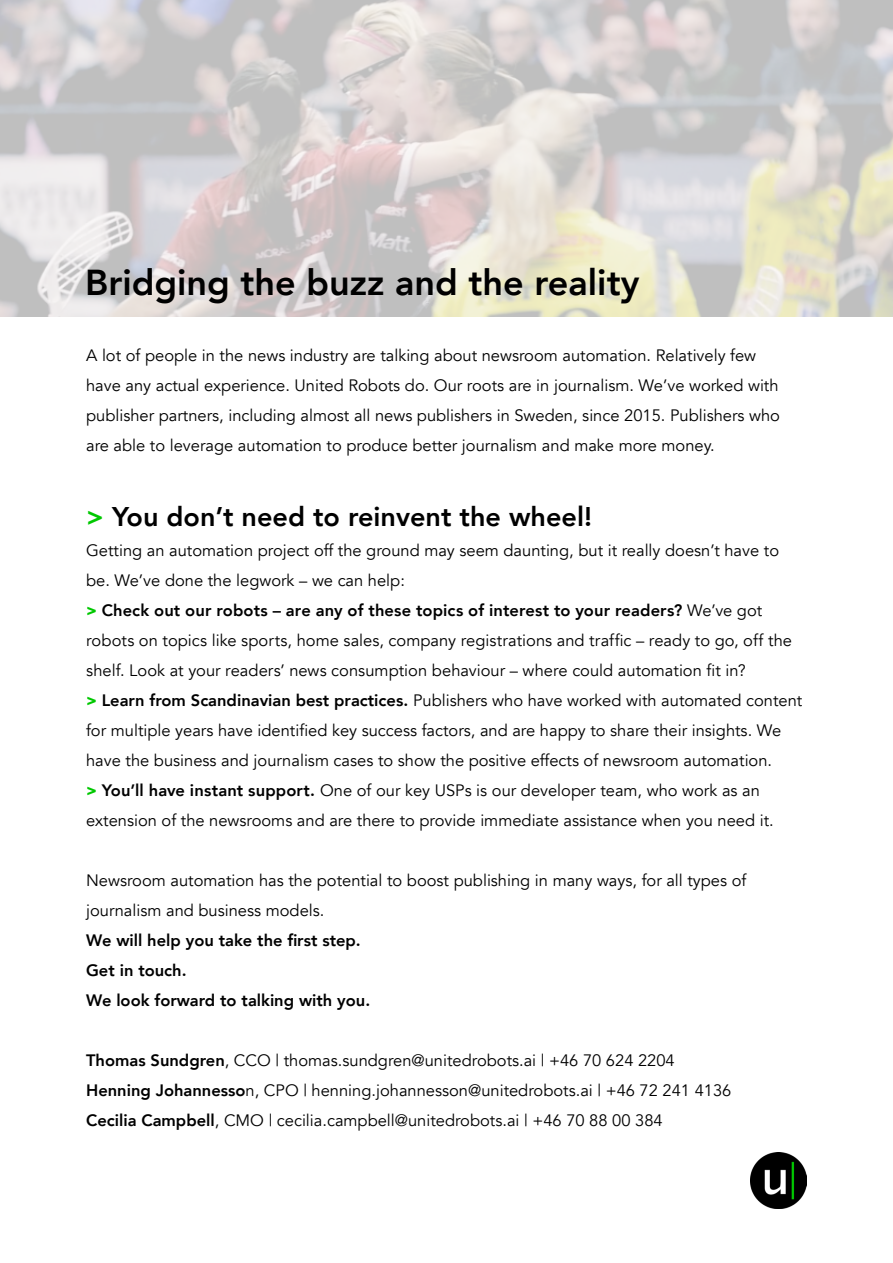
<style>
.page{position:relative;width:893px;height:1263px;background:#fff}
.page>*{position:absolute;margin:0;border:0;box-sizing:border-box;transform-origin:0 0}
.t1{font:800 36px "Avenir";color:#000}
.t2{font:800 27px "Avenir";color:#000}
.t3{font:16.5px/30px "Avenir";color:#000}
.t4{font:800 16.5px/30px "Avenir";color:#000}
.s1{color:#00c800}
.s2{font-weight:900;color:#00c800}
.s3{font-weight:800}
</style>
<div class="page">
<svg style="left:0;top:0;width:893px;height:317px;background:#d6d2cf"></svg>
<img style="left:751px;top:1153px;width:56px;height:56px">
<h1 class="t1" style="left:85px;top:255px;width:556px">Bridging the buzz and the reality</h1>
<p class="t3" style="left:86px;top:341px;width:695px">A lot of people in the news industry are talking about newsroom automation. Relatively few have any actual experience. United Robots do. Our roots are in journalism. We’ve worked with publisher partners, including almost all news publishers in Sweden, since 2015. Publishers who are able to leverage automation to produce better journalism and make more money.</p>
<h2 class="t2" style="left:86px;top:496px;width:507px"><span class="s1">&gt;</span> You don’t need to reinvent the wheel!</h2>
<p class="t3" style="left:86px;top:536px;width:718px">Getting an automation project off the ground may seem daunting, but it really doesn’t have to be. We’ve done the legwork – we can help:<br><span class="s2">&gt;</span> <span class="s3">Check out our robots – are any of these topics of interest to your readers?</span> We’ve got robots on topics like sports, home sales, company registrations and traffic – ready to go, off the shelf. Look at your readers’ news consumption behaviour – where could automation fit in?<br><span class="s2">&gt;</span> <span class="s3">Learn from Scandinavian best practices.</span> Publishers who have worked with automated content for multiple years have identified key success factors, and are happy to share their insights. We have the business and journalism cases to show the positive effects of newsroom automation.<br><span class="s2">&gt;</span> <span class="s3">You’ll have instant support.</span> One of our key USPs is our developer team, who work as an extension of the newsrooms and are there to provide immediate assistance when you need it.</p>
<p class="t3" style="left:86px;top:865px;width:662px">Newsroom automation has the potential to boost publishing in many ways, for all types of journalism and business models.</p>
<p class="t4" style="left:86px;top:925px;width:286px">We will help you take the first step.<br>Get in touch.<br>We look forward to talking with you.</p>
<p class="t3" style="left:86px;top:1045px;width:647px"><span class="s3">Thomas Sundgren</span>, CCO | thomas.sundgren@unitedrobots.ai | +46 70 624 2204<br><span class="s3">Henning Johannesso</span>n, CPO | henning.johannesson@unitedrobots.ai | +46 72 241 4136<br><span class="s3">Cecilia Campbell</span>, CMO | cecilia.campbell@unitedrobots.ai | +46 70 88 00 384</p>
</div>
